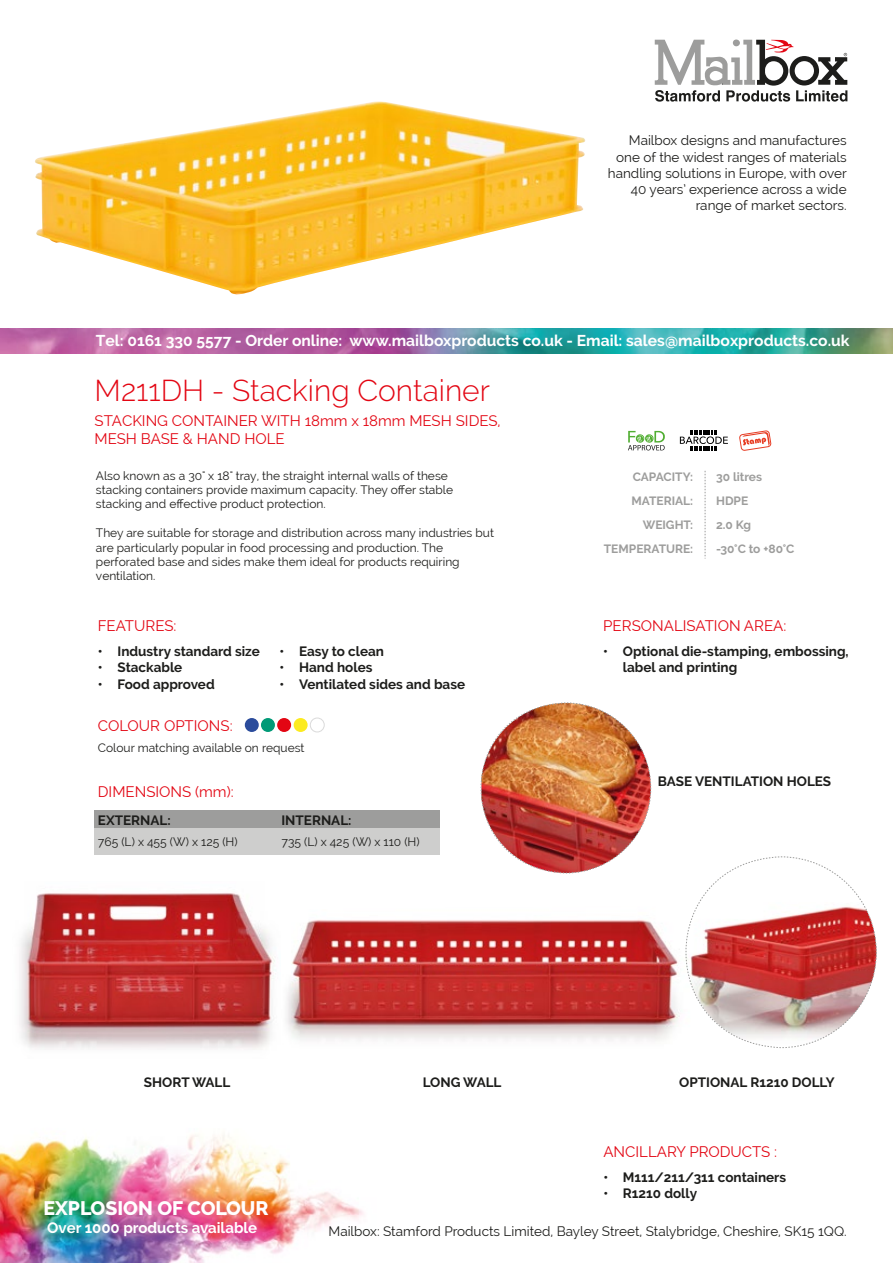
<style>
.page{position:relative;width:893px;height:1263px;background:#fff}
.page>*{position:absolute;margin:0;border:0;box-sizing:border-box;transform-origin:0 0}
.t1{font:300 30px "Raleway";color:#e30613}
.t2{font:800 19.5px "Raleway";color:#fff}
.t3{font:700 15.6px "Raleway";color:#fff}
.t4{font:15px/18px "Raleway";color:#e30613}
.t5{font:700 15px "Raleway";color:#fff}
.t6{font:700 13.5px/16.2px "Raleway";color:#1d1d1b}
.t7{font:13.5px/16.2px "Raleway";color:#1d1d1b;text-align:right}
.t8{font:12px/14.4px "Raleway";color:#1d1d1b}
.t9{font:700 12px/24px "Raleway";color:#9d9d9c;text-align:right}
</style>
<div class="page">
<img style="left:286px;top:920px;width:166px;height:120px">
<div style="left:95px;top:811px;width:345px;height:17px;background:#9d9d9c"></div>
<div style="left:95px;top:827px;width:345px;height:27px;background:#cececd"></div>
<img style="left:0;top:1135px;width:364px;height:128px">
<svg style="left:655px;top:40px;width:192px;height:62px"></svg>
<svg style="left:705px;top:471px;width:1px;height:87px"></svg>
<svg style="left:628px;top:431px;width:37px;height:19px"></svg>
<svg style="left:739px;top:430px;width:32px;height:21px"></svg>
<svg style="left:680px;top:430px;width:48px;height:21px"></svg>
<img style="left:0;top:328px;width:893px;height:25px">
<div style="left:245px;top:718px;width:14px;height:14px;background:#2b4c9c;border-radius:50%"></div>
<div style="left:261px;top:718px;width:14px;height:14px;background:#009a77;border-radius:50%"></div>
<div style="left:277px;top:718px;width:14px;height:14px;background:#e30613;border-radius:50%"></div>
<div style="left:294px;top:718px;width:14px;height:14px;background:#fceb20;border-radius:50%"></div>
<div style="left:310px;top:718px;width:15px;height:14px;border:1px solid #dadada;border-radius:50%"></div>
<img style="left:35px;top:101px;width:551px;height:193px">
<img style="left:452px;top:702px;width:425px;height:346px">
<img style="left:19px;top:893px;width:257px;height:157px">
<p class="t7" style="left:608px;top:133px;width:240px">Mailbox designs and manufactures one of the widest ranges of materials handling solutions in Europe, with over 40 years’ experience across a wide range of market sectors.</p>
<h3 class="t3" style="left:96px;top:332px;width:755px">Tel: 0161 330 5577 - Order online: www.mailboxproducts co.uk - Email: sales@mailboxproducts.co.uk</h3>
<h1 class="t1" style="left:95px;top:372px;width:397px">M211DH - Stacking Container</h1>
<p class="t4" style="left:95px;top:411px;width:408px">STACKING CONTAINER WITH 18mm x 18mm MESH SIDES,<br>MESH BASE &amp; HAND HOLE</p>
<p class="t8" style="left:96px;top:468px;width:359px">Also known as a 30" x 18" tray, the straight internal walls of these stacking containers provide maximum capacity. They offer stable stacking and effective product protection.</p>
<p class="t8" style="left:96px;top:526px;width:400px">They are suitable for storage and distribution across many industries but are particularly popular in food processing and production. The perforated base and sides make them ideal for products requiring ventilation.</p>
<p class="t9" style="left:604px;top:465px;width:91px">CAPACITY:<br>MATERIAL:<br>WEIGHT:<br>TEMPERATURE:</p>
<p class="t9" style="left:716px;top:465px;width:80px;text-align:left">30 litres<br>HDPE<br>2.0 Kg<br>-30°C to +80°C</p>
<p class="t4" style="left:98px;top:616px;width:80px">FEATURES:</p>
<p class="t4" style="left:603px;top:616px;width:185px">PERSONALISATION AREA:</p>
<p class="t6" style="left:98px;top:643px;width:163px">• Industry standard size</p>
<p class="t6" style="left:98px;top:659px;width:86px">• Stackable</p>
<p class="t6" style="left:98px;top:676px;width:118px">• Food approved</p>
<p class="t4" style="left:98px;top:716px;width:136px">COLOUR OPTIONS:</p>
<p class="t6" style="left:280px;top:643px;width:106px">• Easy to clean</p>
<p class="t6" style="left:280px;top:659px;width:94px">• Hand holes</p>
<p class="t6" style="left:280px;top:676px;width:187px">• Ventilated sides and base</p>
<p class="t8" style="left:98px;top:740px;width:208px">Colour matching available on request</p>
<p class="t4" style="left:98px;top:783px;width:137px">DIMENSIONS (mm):</p>
<p class="t6" style="left:98px;top:812px;width:74px">EXTERNAL:</p>
<p class="t8" style="left:98px;top:835px;width:141px">765 (L) x 455 (W) x 125 (H)</p>
<p class="t6" style="left:281px;top:812px;width:72px">INTERNAL:</p>
<p class="t8" style="left:281px;top:835px;width:140px">735 (L) x 425 (W) x 110 (H)</p>
<p class="t6" style="left:623px;top:643px;width:227px;text-indent:-20px">• Optional die-stamping, embossing, label and printing</p>
<p class="t6" style="left:658px;top:773px;width:175px">BASE VENTILATION HOLES</p>
<p class="t6" style="left:144px;top:1074px;width:88px">SHORT WALL</p>
<p class="t6" style="left:423px;top:1074px;width:80px">LONG WALL</p>
<p class="t6" style="left:679px;top:1074px;width:157px">OPTIONAL R1210 DOLLY</p>
<h2 class="t2" style="left:44px;top:1197px;width:226px">EXPLOSION OF COLOUR</h2>
<p class="t5" style="left:47px;top:1219px;width:212px">Over 1000 products available</p>
<p class="t4" style="left:603px;top:1142px;width:175px">ANCILLARY PRODUCTS :</p>
<p class="t6" style="left:603px;top:1169px;width:184px">• M111/211/311 containers</p>
<p class="t6" style="left:603px;top:1185px;width:95px">• R1210 dolly</p>
<p class="t7" style="left:328px;top:1223px;width:520px">Mailbox: Stamford Products Limited, Bayley Street, Stalybridge, Cheshire, SK15 1QQ.</p>
</div>
